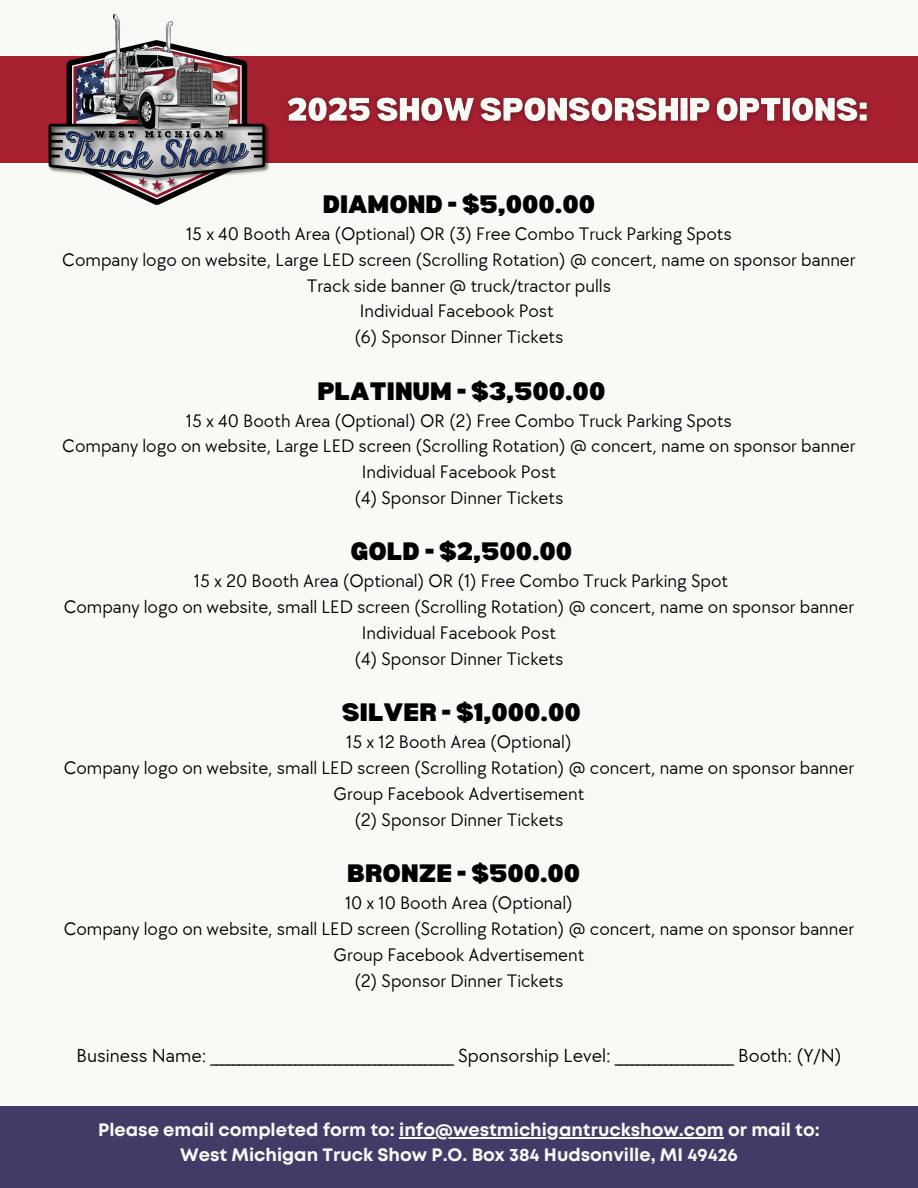
<style>
.page{position:relative;width:918px;height:1188px;background:#f9f9f5}
.page>*{position:absolute;margin:0;border:0;box-sizing:border-box;transform-origin:0 0}
.t1{font:900 24.75px "Bernoru";color:#000}
.t2{font:19.5px "TT Chocolates";color:#000}
.t3{font:18.75px "TT Chocolates";color:#000}
.t4{font:700 18px "Mont";color:#f9f9f5}
</style>
<div class="page">
<div style="left:0;top:1106px;width:918px;height:82px;background:#423b68"></div>
<div style="left:0;top:56px;width:918px;height:107px;background:#a62030"></div>
<img style="left:287px;top:97px;width:581px;height:27px">
<img style="left:48px;top:14px;width:222px;height:191px">
<hr style="left:399px;top:1138px;width:325px;height:1px;background:#f9f9f5">
<p class="t1" style="left:323px;top:190px;width:274px">DIAMOND - $5,000.00</p>
<p class="t3" style="left:186px;top:223px;width:547px">15 x 40 Booth Area (Optional) OR (3) Free Combo Truck Parking Spots</p>
<p class="t3" style="left:62px;top:249px;width:795px">Company logo on website, Large LED screen (Scrolling Rotation) @ concert, name on sponsor banner</p>
<p class="t3" style="left:307px;top:275px;width:306px">Track side banner @ truck/tractor pulls</p>
<p class="t3" style="left:360px;top:301px;width:196px">Individual Facebook Post</p>
<p class="t3" style="left:354px;top:326px;width:211px">(6) Sponsor Dinner Tickets</p>
<p class="t1" style="left:317px;top:377px;width:289px">PLATINUM - $3,500.00</p>
<p class="t3" style="left:186px;top:410px;width:547px">15 x 40 Booth Area (Optional) OR (2) Free Combo Truck Parking Spots</p>
<p class="t3" style="left:62px;top:436px;width:795px">Company logo on website, Large LED screen (Scrolling Rotation) @ concert, name on sponsor banner</p>
<p class="t3" style="left:362px;top:461px;width:196px">Individual Facebook Post</p>
<p class="t3" style="left:355px;top:487px;width:210px">(4) Sponsor Dinner Tickets</p>
<p class="t1" style="left:350px;top:537px;width:223px">GOLD - $2,500.00</p>
<p class="t3" style="left:194px;top:571px;width:536px">15 x 20 Booth Area (Optional) OR (1) Free Combo Truck Parking Spot</p>
<p class="t3" style="left:64px;top:596px;width:792px">Company logo on website, small LED screen (Scrolling Rotation) @ concert, name on sponsor banner</p>
<p class="t3" style="left:362px;top:622px;width:196px">Individual Facebook Post</p>
<p class="t3" style="left:355px;top:648px;width:210px">(4) Sponsor Dinner Tickets</p>
<p class="t1" style="left:342px;top:698px;width:240px">SILVER - $1,000.00</p>
<p class="t3" style="left:346px;top:731px;width:227px">15 x 12 Booth Area (Optional)</p>
<p class="t3" style="left:64px;top:757px;width:792px">Company logo on website, small LED screen (Scrolling Rotation) @ concert, name on sponsor banner</p>
<p class="t3" style="left:334px;top:783px;width:252px">Group Facebook Advertisement</p>
<p class="t3" style="left:354px;top:809px;width:211px">(2) Sponsor Dinner Tickets</p>
<p class="t1" style="left:347px;top:859px;width:235px">BRONZE - $500.00</p>
<p class="t3" style="left:345px;top:892px;width:229px">10 x 10 Booth Area (Optional)</p>
<p class="t3" style="left:64px;top:918px;width:792px">Company logo on website, small LED screen (Scrolling Rotation) @ concert, name on sponsor banner</p>
<p class="t3" style="left:334px;top:944px;width:252px">Group Facebook Advertisement</p>
<p class="t3" style="left:354px;top:970px;width:211px">(2) Sponsor Dinner Tickets</p>
<h2 class="t2" style="left:76px;top:1044px;width:767px">Business Name: ___________________________________________ Sponsorship Level: _____________________ Booth: (Y/N)</h2>
<p class="t4" style="left:98px;top:1123px;width:723px">Please email completed form to: info@westmichigantruckshow.com or mail to:</p>
<p class="t4" style="left:180px;top:1148px;width:559px">West Michigan Truck Show P.O. Box 384 Hudsonville, MI 49426</p>
</div>
